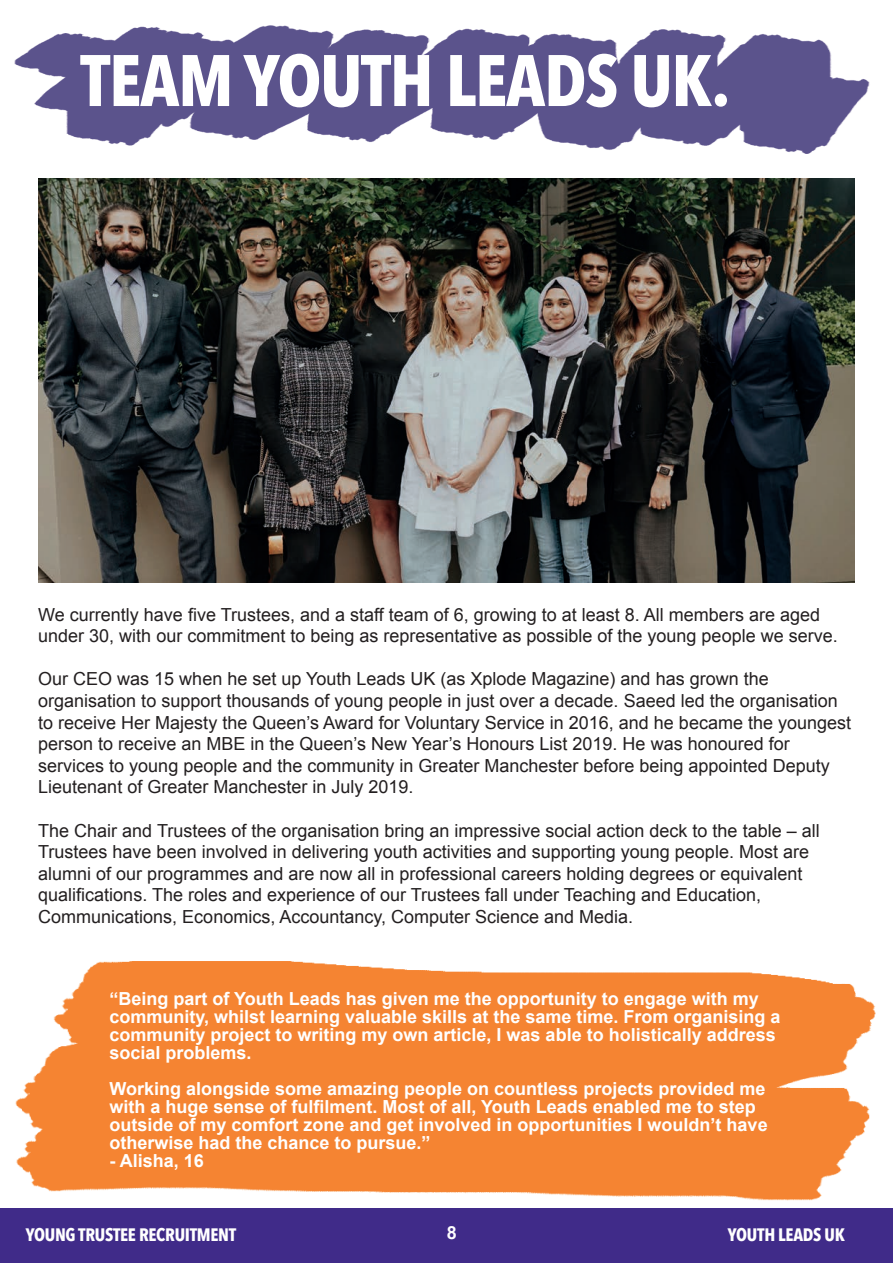
<style>
.page{position:relative;width:893px;height:1263px;background:#fff}
.page>*{position:absolute;margin:0;border:0;box-sizing:border-box;transform-origin:0 0}
.t1{font:700 72px "Avenir Next Condensed";letter-spacing:-.015em;color:#fff}
.t2{font:18px/21.6px "Arial";color:#231f20}
.t3{font:700 18px/18px "Arial";color:#fff}
.t4{font:700 18px "Avenir Next Condensed";letter-spacing:-.015em;color:#fff}
</style>
<div class="page">
<img style="left:0;top:961px;width:893px;height:302px">
<img style="left:38px;top:179px;width:817px;height:403px">
<img style="left:14px;top:25px;width:856px;height:128px">
<h1 class="t1" style="left:80px;top:37px;width:652px">TEAM YOUTH LEADS UK.</h1>
<p class="t2" style="left:38px;top:604px;width:801px">We currently have five Trustees, and a staff team of 6, growing to at least 8. All members are aged under 30, with our commitment to being as representative as possible of the young people we serve.</p>
<p class="t2" style="left:38px;top:668px;width:814px">Our CEO was 15 when he set up Youth Leads UK (as Xplode Magazine) and has grown the organisation to support thousands of young people in just over a decade. Saeed led the organisation to receive Her Majesty the Queen’s Award for Voluntary Service in 2016, and he became the youngest person to receive an MBE in the Queen’s New Year’s Honours List 2019. He was honoured for services to young people and the community in Greater Manchester before being appointed Deputy Lieutenant of Greater Manchester in July 2019.</p>
<p class="t2" style="left:38px;top:820px;width:783px">The Chair and Trustees of the organisation bring an impressive social action deck to the table – all Trustees have been involved in delivering youth activities and supporting young people. Most are alumni of our programmes and are now all in professional careers holding degrees or equivalent qualifications. The roles and experience of our Trustees fall under Teaching and Education, Communications, Economics, Accountancy, Computer Science and Media.</p>
<p class="t3" style="left:109px;top:990px;width:672px">“Being part of Youth Leads has given me the opportunity to engage with my community, whilst learning valuable skills at the same time. From organising a community project to writing my own article, I was able to holistically address social problems.</p>
<p class="t3" style="left:109px;top:1080px;width:660px">Working alongside some amazing people on countless projects provided me with a huge sense of fulfilment. Most of all, Youth Leads enabled me to step outside of my comfort zone and get involved in opportunities I wouldn’t have otherwise had the chance to pursue.”</p>
<p class="t3" style="left:109px;top:1152px;width:96px">- Alisha, 16</p>
<p class="t3" style="left:447px;top:1224px;width:12px">8</p>
<p class="t4" style="left:26px;top:1223px;width:212px">YOUNG TRUSTEE RECRUITMENT</p>
<p class="t4" style="left:728px;top:1223px;width:119px">YOUTH LEADS UK</p>
</div>
